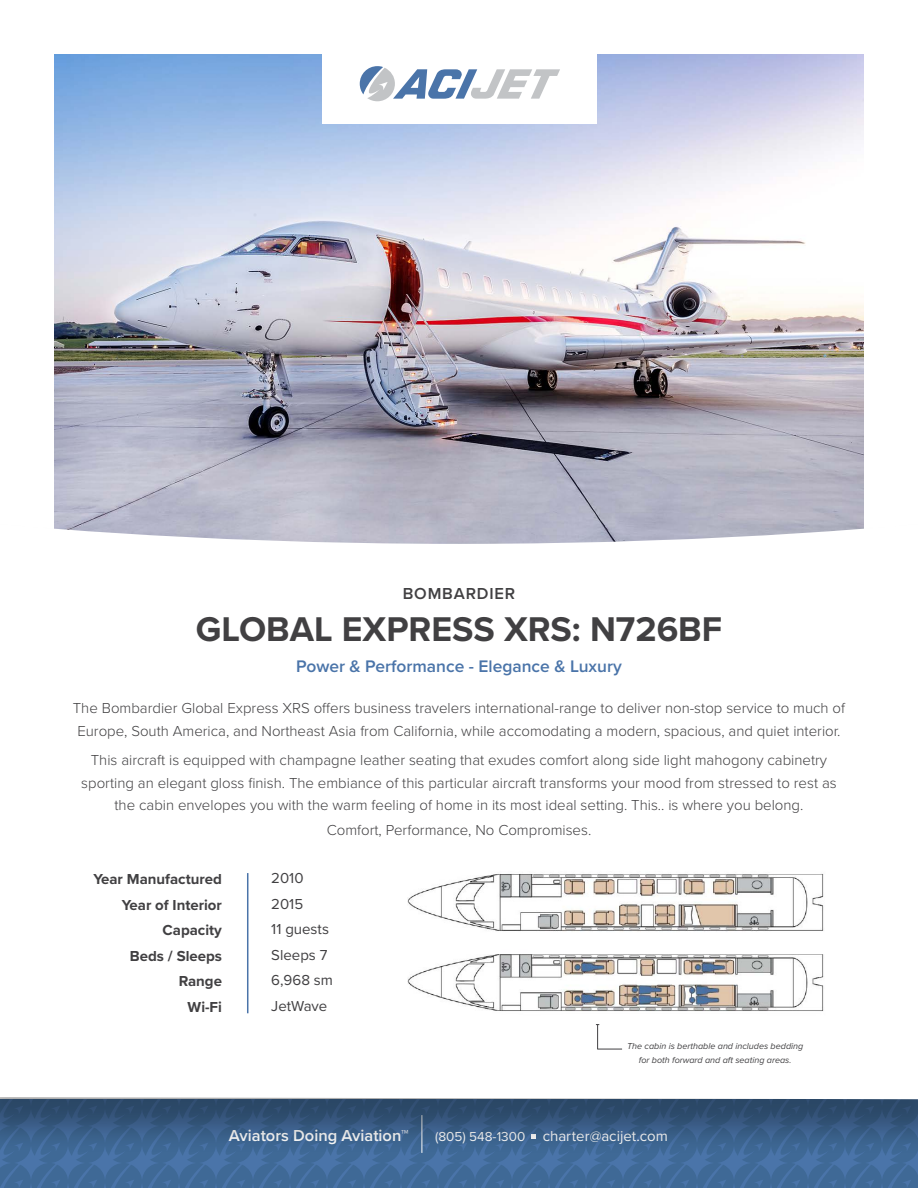
<style>
.page{position:relative;width:918px;height:1188px;background:#fff}
.page>*{position:absolute;margin:0;border:0;box-sizing:border-box;transform-origin:0 0}
.t1{font:700 35.55px "Proxima Nova";color:#414042}
.t2{font:600 17.4px "Proxima Nova";color:#4a74a9}
.t3{font:600 16.5px "Proxima Nova";color:#fff}
.t4{font:600 16.5px "Proxima Nova";letter-spacing:.05em;color:#414042}
.t5{font:300 15px/22.5px "Proxima Nova";color:#414042;text-align:center}
.t6{font:700 15px/25.5px "Proxima Nova";color:#414042;text-align:right}
.t7{font:15px/25.5px "Proxima Nova";color:#414042}
.t8{font:15px "Proxima Nova";color:#fff}
.t9{font:italic 9px/13.5px "Proxima Nova";color:#414042;text-align:center}
.s1{font-size:13.5px}
</style>
<div class="page">
<div style="left:0;top:1099px;width:918px;height:89px;background:linear-gradient(to right,#436d9c,#436d9c)"></div>
<img style="left:54px;top:54px;width:810px;height:467px">
<div style="left:0;top:521px;width:918px;height:635px;background:#000;opacity:.32"></div>
<svg style="left:0;top:523px;width:918px;height:576px"></svg>
<svg style="left:596px;top:1024px;width:26px;height:26px"></svg>
<img style="left:407px;top:864px;width:419px;height:157px">
<hr style="left:247px;top:873px;width:1px;height:140px;background:#4a74a9">
<div style="left:322px;top:51px;width:274px;height:72px;background:#fff"></div>
<svg style="left:360px;top:66px;width:200px;height:35px"></svg>
<p class="t4" style="left:403px;top:582px;width:114px">BOMBARDIER</p>
<h1 class="t1" style="left:196px;top:603px;width:528px">GLOBAL EXPRESS XRS: N726BF</h1>
<p class="t2" style="left:296px;top:653px;width:327px">Power &amp; Performance - Elegance &amp; Luxury</p>
<p class="t5" style="left:73px;top:696px;width:774px">The Bombardier Global Express XRS offers business travelers international-range to deliver non-stop service to much of<br>Europe, South America, and Northeast Asia from California, while accomodating a modern, spacious, and quiet interior.</p>
<p class="t5" style="left:81px;top:748px;width:757px">This aircraft is equipped with champagne leather seating that exudes comfort along side light mahogony cabinetry sporting an elegant gloss finish. The embiance of this particular aircraft transforms your mood from stressed to rest as the cabin envelopes you with the warm feeling of home in its most ideal setting. This.. is where you belong.</p>
<p class="t5" style="left:327px;top:818px;width:266px">Comfort, Performance, No Compromises.</p>
<p class="t6" style="left:93px;top:866px;width:130px">Year Manufactured<br>Year of Interior<br>Capacity<br>Beds / Sleeps<br>Range<br>Wi-Fi</p>
<p class="t7" style="left:271px;top:865px;width:63px">2010<br>2015<br>11 guests<br>Sleeps 7<br>6,968 sm<br>JetWave</p>
<p class="t9" style="left:627px;top:1039px;width:178px">The cabin is berthable and includes bedding for both forward and aft seating areas.</p>
<p class="t3" style="left:229px;top:1123px;width:181px">Aviators Doing Aviation™</p>
<p class="t8" style="left:435px;top:1124px;width:234px"><span class="s1">(805) 548-1300</span> charter@acijet.com</p>
</div>
